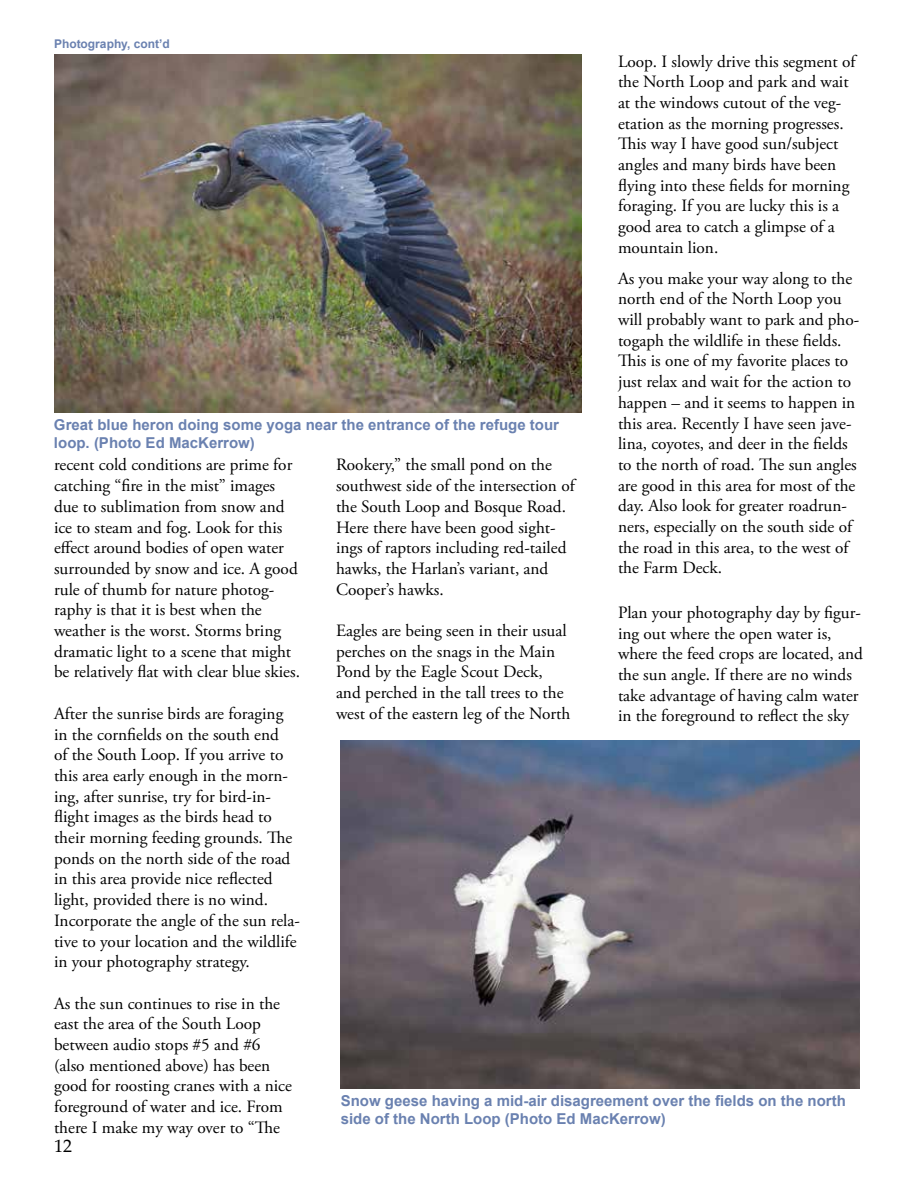
<style>
.page{position:relative;width:918px;height:1188px;background:#fff}
.page>*{position:absolute;margin:0;border:0;box-sizing:border-box;transform-origin:0 0}
.t1{font:18px "Palatino Linotype";color:#000}
.t2{font:17.25px/20.7px "Adobe Garamond Pro";color:#000}
.t3{font:700 15px/18px "Arial";color:#6a81b0}
.t4{font:700 12px "Arial";color:#6a81b0}
</style>
<div class="page">
<img style="left:341px;top:741px;width:518px;height:347px">
<img style="left:54px;top:54px;width:528px;height:359px">
<p class="t4" style="left:54px;top:35px;width:117px">Photography, cont’d</p>
<p class="t2" style="left:618px;top:51px;width:239px">Loop. I slowly drive this segment of the North Loop and park and wait at the windows cutout of the veg&shy;etation as the morning progresses.<br>This way I have good sun/subject angles and many birds have been flying into these fields for morning foraging. If you are lucky this is a good area to catch a glimpse of a mountain lion.</p>
<p class="t2" style="left:618px;top:268px;width:243px">As you make your way along to the north end of the North Loop you will probably want to park and pho&shy;togaph the wildlife in these fields.<br>This is one of my favorite places to just relax and wait for the action to happen – and it seems to happen in this area. Recently I have seen jave&shy;lina, coyotes, and deer in the fields to the north of road. The sun angles are good in this area for most of the day. Also look for greater roadrun&shy;ners, especially on the south side of the road in this area, to the west of the Farm Deck.</p>
<p class="t2" style="left:618px;top:603px;width:246px">Plan your photography day by figur&shy;ing out where the open water is, where the feed crops are located, and the sun angle. If there are no winds take advantage of having calm water in the foreground to reflect the sky</p>
<p class="t3" style="left:54px;top:416px;width:507px">Great blue heron doing some yoga near the entrance of the refuge tour loop. (Photo Ed MacKerrow)</p>
<p class="t2" style="left:54px;top:455px;width:248px">recent cold conditions are prime for catching “fire in the mist” images due to sublimation from snow and ice to steam and fog. Look for this effect around bodies of open water surrounded by snow and ice. A good rule of thumb for nature photog&shy;raphy is that it is best when the weather is the worst. Storms bring dramatic light to a scene that might be relatively flat with clear blue skies.</p>
<p class="t2" style="left:54px;top:704px;width:248px">After the sunrise birds are foraging in the cornfields on the south end<br>of the South Loop. If you arrive to this area early enough in the morn&shy;ing, after sunrise, try for bird-in&shy;flight images as the birds head to their morning feeding grounds. The ponds on the north side of the road in this area provide nice reflected light, provided there is no wind.<br>Incorporate the angle of the sun rela&shy;tive to your location and the wildlife in your photography strategy.</p>
<p class="t2" style="left:54px;top:993px;width:239px">As the sun continues to rise in the east the area of the South Loop between audio stops #5 and #6 (also mentioned above) has been good for roosting cranes with a nice foreground of water and ice. From there I make my way over to “The</p>
<p class="t2" style="left:336px;top:455px;width:240px">Rookery,” the small pond on the southwest side of the intersection of the South Loop and Bosque Road.<br>Here there have been good sight&shy;ings of raptors including red-tailed hawks, the Harlan’s variant, and<br>Cooper’s hawks.</p>
<p class="t2" style="left:336px;top:621px;width:236px">Eagles are being seen in their usual perches on the snags in the Main<br>Pond by the Eagle Scout Deck, and perched in the tall trees to the west of the eastern leg of the North</p>
<p class="t3" style="left:341px;top:1092px;width:507px">Snow geese having a mid-air disagreement over the fields on the north side of the North Loop (Photo Ed MacKerrow)</p>
<p class="t1" style="left:54px;top:1133px;width:19px">12</p>
</div>
